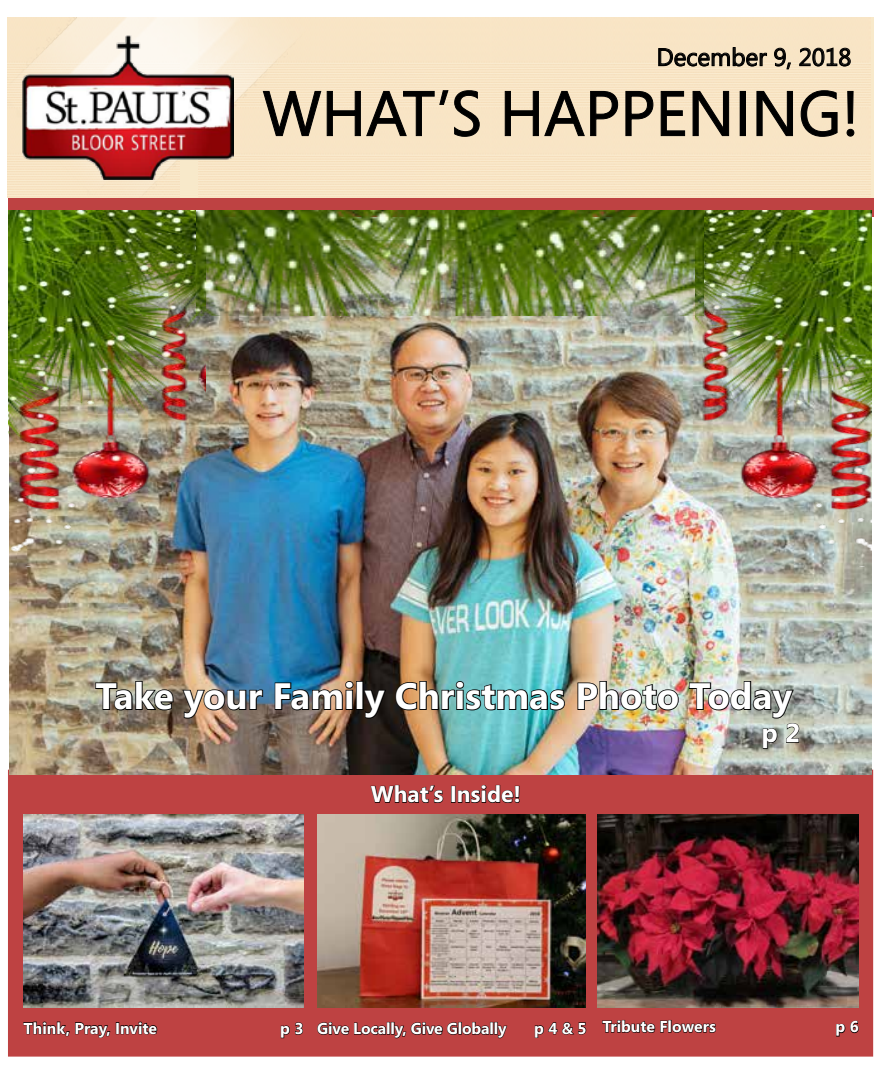
<style>
.page{position:relative;width:882px;height:1071px;background:#fff}
.page>*{position:absolute;margin:0;border:0;box-sizing:border-box;transform-origin:0 0}
.t1{font:63px "Segoe";color:#000}
.t2{font:700 36.75px "Segoe";color:#fff}
.t3{font:700 26.25px "Segoe";color:#fff}
.t4{font:24.5px "Segoe";color:#000}
.t5{font:700 22.75px "Segoe";color:#fff}
.t6{font:700 21px "Segoe";color:#fff}
.t7{font:700 15.75px "Segoe";letter-spacing:-.005em;color:#fff}
</style>
<div class="page">
<div style="left:8px;top:194px;width:865px;height:22px;background:#be4242"></div>
<img style="left:351px;top:17px;width:16px;height:181px">
<img style="left:367px;top:17px;width:504px;height:181px">
<img style="left:8px;top:17px;width:343px;height:181px">
<svg style="left:262px;top:89px;width:218px;height:48px;background:#dbc9ae"></svg>
<svg style="left:504px;top:90px;width:115px;height:47px;background:#d9c8ac"></svg>
<svg style="left:625px;top:90px;width:29px;height:47px"></svg>
<svg style="left:660px;top:90px;width:26px;height:47px"></svg>
<svg style="left:692px;top:90px;width:38px;height:47px;background:#d0c0a5"></svg>
<div style="left:740px;top:91px;width:6px;height:45px;border:1px solid #060606"></div>
<svg style="left:756px;top:90px;width:38px;height:47px;background:#d0c0a5"></svg>
<svg style="left:800px;top:90px;width:38px;height:47px;background:#d4c4a9"></svg>
<svg style="left:846px;top:90px;width:9px;height:47px"></svg>
<img style="left:23px;top:35px;width:211px;height:145px">
<svg style="left:658px;top:47px;width:109px;height:20px;background:#b3a58f"></svg>
<svg style="left:774px;top:48px;width:17px;height:22px"></svg>
<svg style="left:799px;top:47px;width:52px;height:20px"></svg>
<div style="left:8px;top:770px;width:865px;height:287px;background:#be4242;border:2px solid #be4242"></div>
<svg style="left:317px;top:1022px;width:191px;height:17px"></svg>
<svg style="left:370px;top:785px;width:74px;height:18px"></svg>
<div style="left:451px;top:786px;width:5px;height:17px;border:1px solid #000"></div>
<svg style="left:457px;top:785px;width:63px;height:18px"></svg>
<svg style="left:534px;top:1022px;width:53px;height:16px"></svg>
<svg style="left:836px;top:1020px;width:23px;height:17px"></svg>
<svg style="left:602px;top:1020px;width:114px;height:13px"></svg>
<svg style="left:23px;top:1021px;width:135px;height:17px"></svg>
<svg style="left:280px;top:1022px;width:23px;height:17px"></svg>
<img style="left:598px;top:815px;width:261px;height:192px">
<img style="left:10px;top:316px;width:861px;height:459px">
<img style="left:695px;top:210px;width:176px;height:357px">
<img style="left:8px;top:210px;width:198px;height:357px">
<img style="left:196px;top:211px;width:508px;height:105px">
<svg style="left:94px;top:680px;width:80px;height:31px;background:#716c5c"></svg>
<img style="left:181px;top:688px;width:84px;height:46px">
<img style="left:274px;top:680px;width:81px;height:31px">
<div style="left:356px;top:681px;width:7px;height:29px;border:2px solid #000"></div>
<svg style="left:362px;top:688px;width:25px;height:46px"></svg>
<img style="left:394px;top:680px;width:172px;height:31px">
<img style="left:577px;top:680px;width:103px;height:31px">
<img style="left:688px;top:680px;width:112px;height:69px">
<img style="left:24px;top:814px;width:279px;height:194px">
<img style="left:317px;top:815px;width:269px;height:192px">
<h3 class="t4" style="left:657px;top:40px;width:196px">December 9, 2018</h3>
<h1 class="t1" style="left:263px;top:70px;width:598px">WHAT’S HAPPENING!</h1>
<h2 class="t2" style="left:96px;top:670px;width:698px">Take your Family Christmas Photo Today</h2>
<h3 class="t5" style="left:371px;top:778px;width:151px">What’s Inside!</h3>
<h3 class="t3" style="left:762px;top:714px;width:40px">p 2</h3>
<p class="t7" style="left:24px;top:1017px;width:135px">Think, Pray, Invite</p>
<p class="t7" style="left:280px;top:1017px;width:25px">p 3</p>
<p class="t7" style="left:534px;top:1015px;width:183px">p 4 &amp; 5 Tribute Flowers</p>
<p class="t7" style="left:836px;top:1016px;width:25px">p 6</p>
<p class="t7" style="left:317px;top:1017px;width:191px">Give Locally, Give Globally</p>
<h3 class="t6" style="left:817px;top:1018px;width:31px">p 7</h3>
</div>
